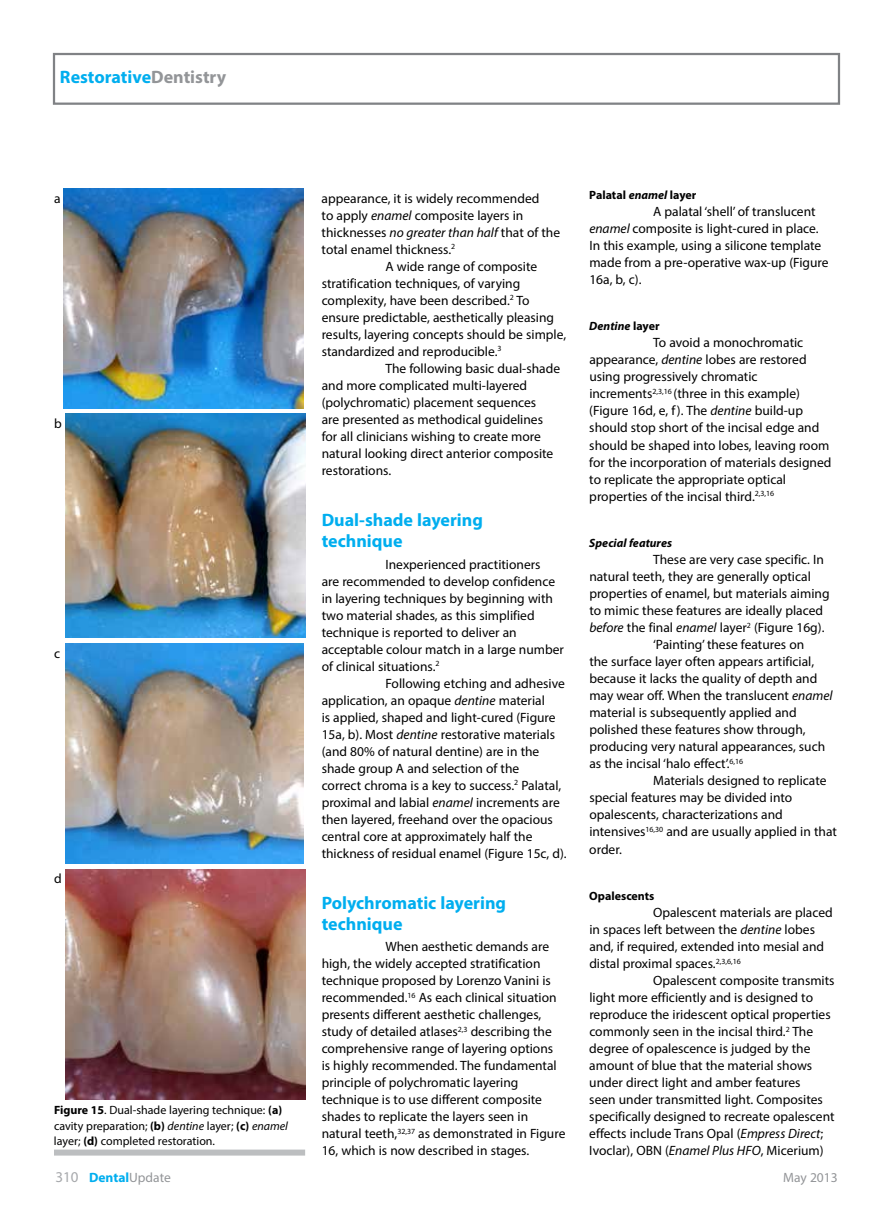
<style>
.page{position:relative;width:893px;height:1212px;background:#fff}
.page>*{position:absolute;margin:0;border:0;box-sizing:border-box;transform-origin:0 0}
.t1{font:700 18px/21.3px "Myriad Pro";color:#00aeef}
.t2{font:13.5px/17px "Myriad Pro";color:#000}
.t3{font:700 13.5px "Myriad Pro";color:#00aeef}
.t4{font:13.5px "Myriad Pro";color:#939598}
.t5{font:12px/15.8px "Myriad Pro";color:#000}
.t6{font:700 12px "Myriad Pro";color:#000}
.t7{font:italic 700 12px "Myriad Pro";color:#000}
.s1{color:#939598}
.s2{font-weight:700}
.s3{font-style:italic}
.s4{font-style:normal}
.s5{font-weight:400;font-size:15px;color:#a7a9ac}
.s6{font-weight:400;color:#939598}
</style>
<div class="page">
<div style="left:53px;top:53px;width:787px;height:52px;border:2px solid #808285"></div>
<img style="left:64px;top:189px;width:240px;height:219px">
<img style="left:65px;top:414px;width:240px;height:224px">
<img style="left:65px;top:644px;width:239px;height:220px">
<img style="left:65px;top:869px;width:240px;height:230px">
<div style="left:54px;top:1149px;width:251px;height:6px;background:#bcbec0"></div>
<h1 class="t1" style="left:60px;top:65px;width:168px">Restorative<span class="s1">Dentistry</span></h1>
<p class="t2" style="left:54px;top:190px;width:8px">a</p>
<p class="t2" style="left:54px;top:415px;width:9px">b</p>
<p class="t2" style="left:54px;top:645px;width:8px">c</p>
<p class="t2" style="left:54px;top:870px;width:9px">d</p>
<p class="t5" style="left:54px;top:1102px;width:236px"><span class="s2">Figure 15</span>. Dual-shade layering technique: <span class="s2">(a) </span>cavity preparation; <span class="s2">(b)</span> <span class="s3">dentine</span> layer; <span class="s2">(c)</span> <span class="s3">enamel </span>layer; <span class="s2">(d)</span> completed restoration.</p>
<p class="t2" style="left:322px;top:190px;width:219px">appearance, it is widely recommended</p>
<p class="t2" style="left:322px;top:207px;width:203px">to apply <span class="s3">enamel</span> composite layers in</p>
<p class="t2" style="left:322px;top:224px;width:240px">thicknesses <span class="s3">no greater than half</span> that of the</p>
<p class="t2" style="left:322px;top:241px;width:135px">total enamel thickness.<sup>2</sup></p>
<p class="t2" style="left:385px;top:258px;width:153px">A wide range of composite</p>
<p class="t2" style="left:322px;top:275px;width:200px">stratification techniques, of varying</p>
<p class="t2" style="left:322px;top:292px;width:209px">complexity, have been described.<sup>2</sup> To</p>
<p class="t2" style="left:322px;top:309px;width:234px">ensure predictable, aesthetically pleasing</p>
<p class="t2" style="left:322px;top:326px;width:246px">results, layering concepts should be simple,</p>
<p class="t2" style="left:322px;top:343px;width:181px">standardized and reproducible.<sup>3</sup></p>
<p class="t2" style="left:385px;top:360px;width:176px">The following basic dual-shade</p>
<p class="t2" style="left:322px;top:377px;width:207px">and more complicated multi-layered</p>
<p class="t2" style="left:322px;top:394px;width:216px">(polychromatic) placement sequences</p>
<p class="t2" style="left:322px;top:411px;width:223px">are presented as methodical guidelines</p>
<p class="t2" style="left:322px;top:428px;width:221px">for all clinicians wishing to create more</p>
<p class="t2" style="left:322px;top:445px;width:233px">natural looking direct anterior composite</p>
<p class="t2" style="left:322px;top:462px;width:71px">restorations.</p>
<h1 class="t1" style="left:322px;top:509px;width:163px">Dual-shade layering technique</h1>
<p class="t2" style="left:385px;top:555px;width:157px">Inexperienced practitioners</p>
<p class="t2" style="left:322px;top:572px;width:235px">are recommended to develop confidence</p>
<p class="t2" style="left:322px;top:589px;width:233px">in layering techniques by beginning with</p>
<p class="t2" style="left:322px;top:606px;width:215px">two material shades, as this simplified</p>
<p class="t2" style="left:322px;top:623px;width:197px">technique is reported to deliver an</p>
<p class="t2" style="left:322px;top:640px;width:244px">acceptable colour match in a large number</p>
<p class="t2" style="left:322px;top:657px;width:119px">of clinical situations.<sup>2</sup></p>
<p class="t2" style="left:385px;top:674px;width:181px">Following etching and adhesive</p>
<p class="t2" style="left:322px;top:691px;width:225px">application, an opaque <span class="s3">dentine</span> material</p>
<p class="t2" style="left:322px;top:708px;width:236px">is applied, shaped and light-cured (Figure</p>
<p class="t2" style="left:322px;top:725px;width:235px">15a, b). Most <span class="s3">dentine</span> restorative materials</p>
<p class="t2" style="left:322px;top:742px;width:219px">(and 80% of natural dentine) are in the</p>
<p class="t2" style="left:322px;top:759px;width:199px">shade group A and selection of the</p>
<p class="t2" style="left:322px;top:776px;width:241px">correct chroma is a key to success.<sup>2</sup> Palatal,</p>
<p class="t2" style="left:322px;top:793px;width:240px">proximal and labial <span class="s3">enamel</span> increments are</p>
<p class="t2" style="left:322px;top:810px;width:233px">then layered, freehand over the opacious</p>
<p class="t2" style="left:322px;top:827px;width:212px">central core at approximately half the</p>
<p class="t2" style="left:322px;top:844px;width:246px">thickness of residual enamel (Figure 15c, d).</p>
<h1 class="t1" style="left:322px;top:891px;width:186px">Polychromatic layering technique</h1>
<p class="t2" style="left:322px;top:938px;width:245px;text-indent:64px">When aesthetic demands are high, the widely accepted stratification technique proposed by Lorenzo Vanini is recommended.<sup>16</sup> As each clinical situation presents different aesthetic challenges, study of detailed atlases<sup>2,3</sup> describing the comprehensive range of layering options<br>is highly recommended. The fundamental principle of polychromatic layering technique is to use different composite shades to replicate the layers seen in natural teeth,<sup>32,37</sup> as demonstrated in Figure 16, which is now described in stages.</p>
<p class="t6" style="left:589px;top:187px;width:109px">Palatal <span class="s3">enamel</span> layer</p>
<p class="t2" style="left:589px;top:202px;width:241px;text-indent:64px">A palatal ‘shell’ of translucent <span class="s3">enamel</span> composite is light-cured in place.<br>In this example, using a silicone template made from a pre-operative wax-up (Figure 16a, b, c).</p>
<p class="t7" style="left:589px;top:319px;width:72px">Dentine <span class="s4">layer</span></p>
<p class="t2" style="left:589px;top:334px;width:244px;text-indent:64px">To avoid a monochromatic appearance, <span class="s3">dentine</span> lobes are restored using progressively chromatic increments<sup>2,3,16</sup> (three in this example) (Figure 16d, e, f). The <span class="s3">dentine</span> build-up should stop short of the incisal edge and should be shaped into lobes, leaving room for the incorporation of materials designed to replicate the appropriate optical properties of the incisal third.<sup>2,3,16</sup></p>
<p class="t7" style="left:589px;top:535px;width:84px">Special features</p>
<p class="t2" style="left:653px;top:551px;width:172px">These are very case specific. In</p>
<p class="t2" style="left:589px;top:568px;width:223px">natural teeth, they are generally optical</p>
<p class="t2" style="left:589px;top:585px;width:242px">properties of enamel, but materials aiming</p>
<p class="t2" style="left:589px;top:602px;width:235px">to mimic these features are ideally placed</p>
<p class="t2" style="left:589px;top:619px;width:237px"><span class="s3">before</span> the final <span class="s3">enamel</span> layer<sup>2</sup> (Figure 16g).</p>
<p class="t2" style="left:653px;top:636px;width:153px">‘Painting’ these features on</p>
<p class="t2" style="left:589px;top:653px;width:226px">the surface layer often appears artificial,</p>
<p class="t2" style="left:589px;top:670px;width:230px">because it lacks the quality of depth and</p>
<p class="t2" style="left:589px;top:687px;width:245px">may wear off. When the translucent <span class="s3">enamel</span></p>
<p class="t2" style="left:589px;top:704px;width:209px">material is subsequently applied and</p>
<p class="t2" style="left:589px;top:721px;width:218px">polished these features show through,</p>
<p class="t2" style="left:589px;top:738px;width:237px">producing very natural appearances, such</p>
<p class="t2" style="left:589px;top:755px;width:155px">as the incisal ‘halo effect’.<sup>6,16</sup></p>
<p class="t2" style="left:653px;top:772px;width:175px">Materials designed to replicate</p>
<p class="t2" style="left:589px;top:789px;width:204px">special features may be divided into</p>
<p class="t2" style="left:589px;top:806px;width:195px">opalescents, characterizations and</p>
<p class="t2" style="left:589px;top:823px;width:249px">intensives<sup>16,30</sup> and are usually applied in that</p>
<p class="t2" style="left:589px;top:840px;width:34px">order.</p>
<p class="t6" style="left:589px;top:888px;width:67px">Opalescents</p>
<p class="t2" style="left:653px;top:904px;width:181px">Opalescent materials are placed</p>
<p class="t2" style="left:589px;top:921px;width:227px">in spaces left between the <span class="s3">dentine</span> lobes</p>
<p class="t2" style="left:589px;top:938px;width:236px">and, if required, extended into mesial and</p>
<p class="t2" style="left:589px;top:955px;width:153px">distal proximal spaces.<sup>2,3,6,16</sup></p>
<p class="t2" style="left:653px;top:972px;width:183px">Opalescent composite transmits</p>
<p class="t2" style="left:589px;top:989px;width:225px">light more efficiently and is designed to</p>
<p class="t2" style="left:589px;top:1006px;width:243px">reproduce the iridescent optical properties</p>
<p class="t2" style="left:589px;top:1023px;width:225px">commonly seen in the incisal third.<sup>2</sup> The</p>
<p class="t2" style="left:589px;top:1040px;width:223px">degree of opalescence is judged by the</p>
<p class="t2" style="left:589px;top:1057px;width:224px">amount of blue that the material shows</p>
<p class="t2" style="left:589px;top:1074px;width:213px">under direct light and amber features</p>
<p class="t2" style="left:589px;top:1091px;width:235px">seen under transmitted light. Composites</p>
<p class="t2" style="left:589px;top:1108px;width:247px">specifically designed to recreate opalescent</p>
<p class="t2" style="left:589px;top:1125px;width:235px">effects include Trans Opal (<span class="s3">Empress Direct</span>;</p>
<p class="t2" style="left:589px;top:1142px;width:236px">Ivoclar), OBN (<span class="s3">Enamel Plus HFO</span>, Micerium)</p>
<p class="t3" style="left:56px;top:1168px;width:117px"><span class="s5">310</span> Dental<span class="s6">Update</span></p>
<p class="t4" style="left:783px;top:1168px;width:56px">May 2013</p>
</div>
